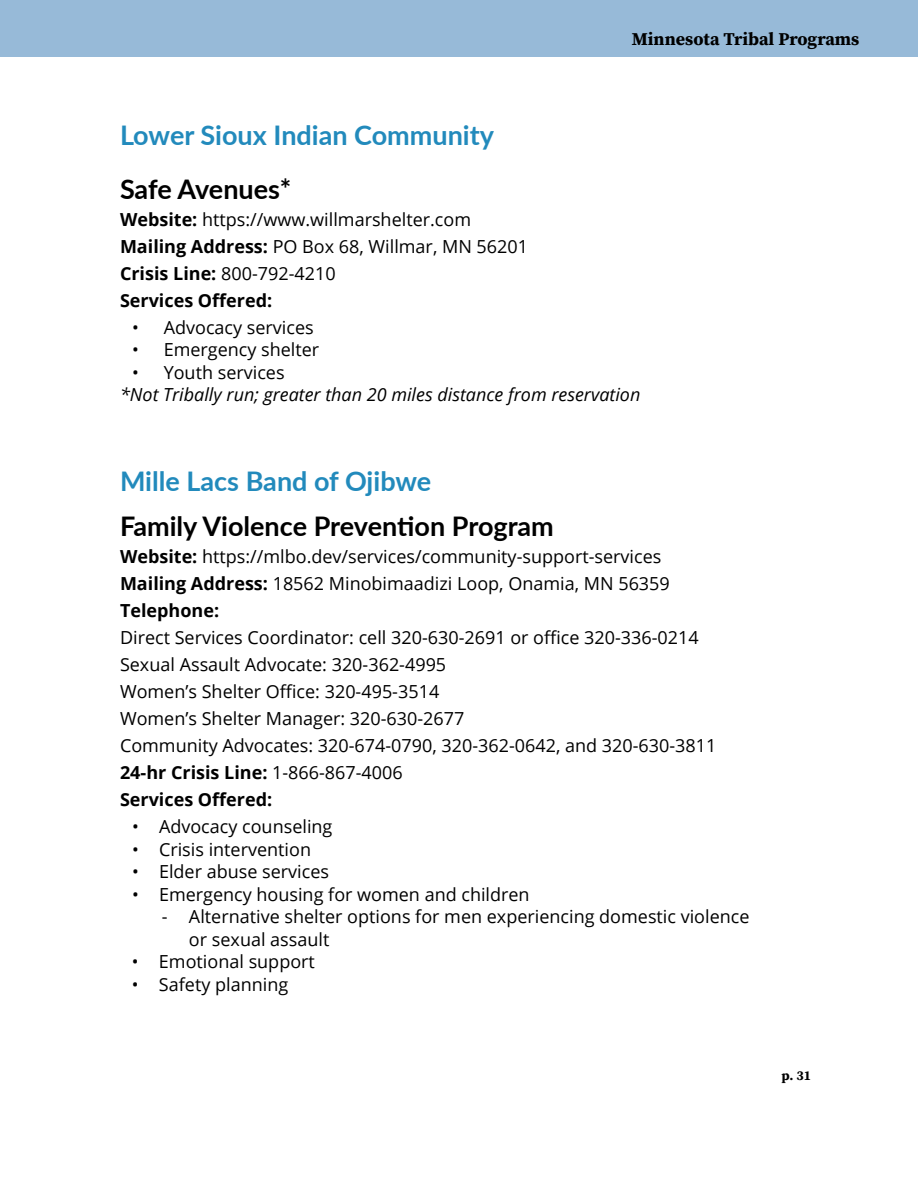
<style>
.page{position:relative;width:918px;height:1188px;background:#fff}
.page>*{position:absolute;margin:0;border:0;box-sizing:border-box;transform-origin:0 0}
.t1{font:700 27px "Lato";color:#228abc}
.t2{font:700 27px "Lato";color:#000}
.t3{font:18px/27px "Open Sans";color:#000}
.t4{font:italic 18px "Open Sans";color:#000}
.t5{font:700 18px "Source Serif Pro";color:#000}
.t6{font:700 13.5px "Source Serif Pro";color:#000}
.s1{font-weight:700}
</style>
<div class="page">
<div style="left:0;top:0;width:918px;height:57px;background:#97bad8"></div>
<p class="t5" style="left:632px;top:27px;width:229px">Minnesota Tribal Programs</p>
<h1 class="t1" style="left:120px;top:115px;width:376px">Lower Sioux Indian Community</h1>
<h1 class="t2" style="left:120px;top:169px;width:173px">Safe Avenues*</h1>
<p class="t3" style="left:120px;top:205px;width:410px"><span class="s1">Website:</span> https://www.willmarshelter.com <span class="s1">Mailing Address:</span> PO Box 68, Willmar, MN 56201<br><span class="s1">Crisis Line:</span> 800-792-4210<br><span class="s1">Services Offered:</span></p>
<p class="t3" style="left:132px;top:313px;width:183px">• Advocacy services</p>
<p class="t3" style="left:132px;top:336px;width:189px">• Emergency shelter</p>
<p class="t3" style="left:132px;top:358px;width:154px">• Youth services</p>
<p class="t4" style="left:120px;top:382px;width:522px">*Not Tribally run; greater than 20 miles distance from reservation</p>
<h1 class="t1" style="left:120px;top:461px;width:313px">Mille Lacs Band of Ojibwe</h1>
<h1 class="t2" style="left:120px;top:506px;width:435px">Family Violence Prevention Program</h1>
<p class="t3" style="left:120px;top:543px;width:551px"><span class="s1">Website:</span> https://mlbo.dev/services/community-support-services<br><span class="s1">Mailing Address:</span> 18562 Minobimaadizi Loop, Onamia, MN 56359<br><span class="s1">Telephone:</span></p>
<p class="t3" style="left:120px;top:624px;width:598px">Direct Services Coordinator: cell 320-630-2691 or office 320-336-0214<br>Sexual Assault Advocate: 320-362-4995<br>Women’s Shelter Office: 320-495-3514<br>Women’s Shelter Manager: 320-630-2677<br>Community Advocates: 320-674-0790, 320-362-0642, and 320-630-3811<br><span class="s1">24-hr Crisis Line:</span> 1-866-867-4006<br><span class="s1">Services Offered:</span></p>
<p class="t3" style="left:132px;top:813px;width:202px">• Advocacy counseling</p>
<p class="t3" style="left:132px;top:835px;width:181px">• Crisis intervention</p>
<p class="t3" style="left:132px;top:858px;width:199px">• Elder abuse services</p>
<p class="t3" style="left:132px;top:880px;width:399px">• Emergency housing for women and children</p>
<p class="t3" style="left:189px;top:905px;width:562px;line-height:22.5px;text-indent:-27px">- Alternative shelter options for men experiencing domestic violence or sexual assault</p>
<p class="t3" style="left:132px;top:948px;width:184px">• Emotional support</p>
<p class="t3" style="left:132px;top:970px;width:158px">• Safety planning</p>
<p class="t6" style="left:781px;top:1066px;width:31px">p. 31</p>
</div>
